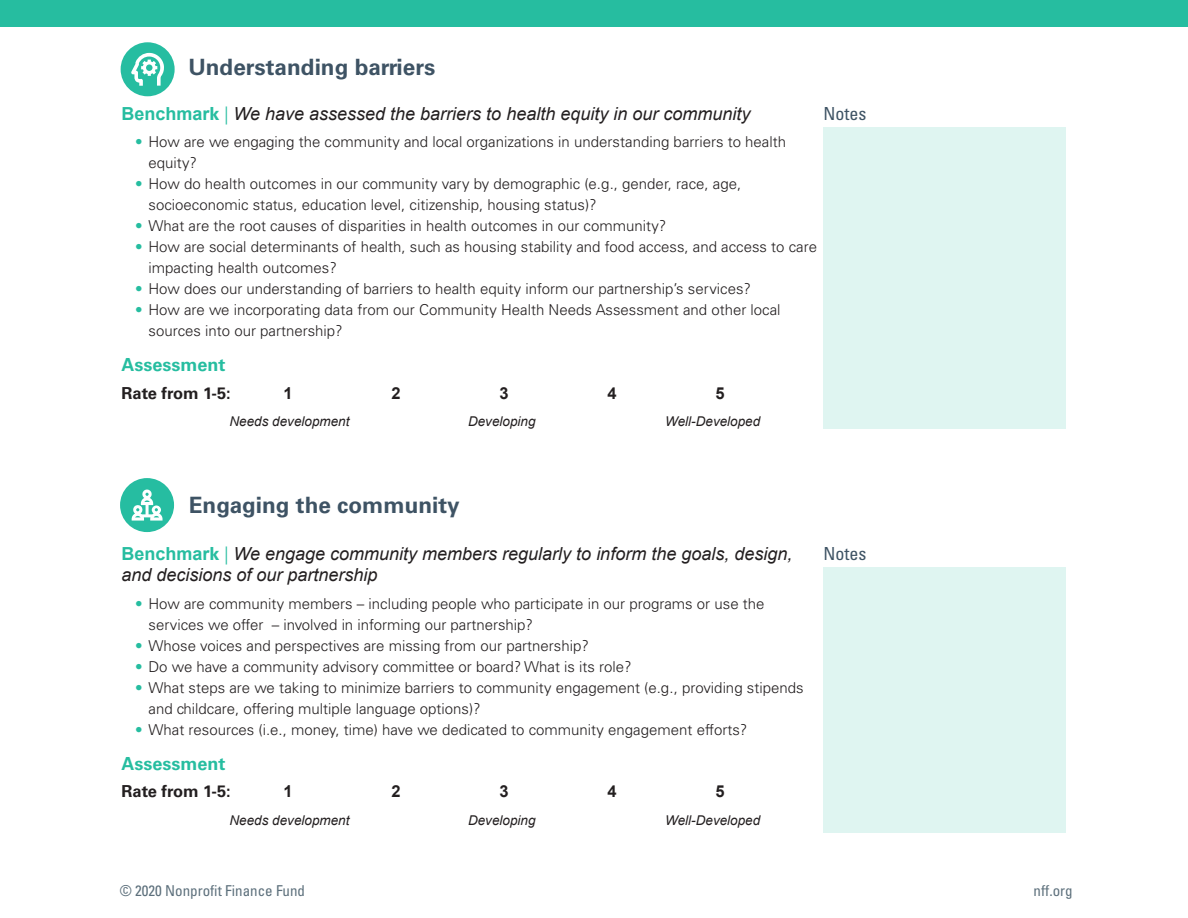
<style>
.page{position:relative;width:1188px;height:918px;background:#fff}
.page>*{position:absolute;margin:0;border:0;box-sizing:border-box;transform-origin:0 0}
.Bullet{font:700 22.5px "Univers LT Std";color:#3e5364}
.First_Paragraph_-_No{font:italic 18px/21px "Arial";color:#231f20}
.t1{font:700 18px "Univers LT Std";color:#26bda0}
.Bullet-2{font:condensed 18px "Univers LT Std";color:#3e5364}
.t2{font:700 16.5px "Univers LT Std";color:#231f20}
.t3{font:700 16.5px "Arial";color:#231f20}
.t4{font:300 15px/21px "Univers LT Std";color:#231f20}
.t5{font:condensed 15px "Univers LT Std";color:#5c6f7b}
.t6{font:italic 13.5px "Arial";color:#231f20}
.s1{font-weight:700;font-style:normal;color:#26bda0}
.s2{font-family:"Univers LT Std";font-weight:700;font-style:normal;color:#26bda0}
.s3{font-family:"Univers LT Std";font-weight:300;font-style:normal;color:#26bda0}
.s4{color:#26bda0}
</style>
<div class="page">
<div style="left:0;top:0;width:1188px;height:27px;background:#26bda0"></div>
<div style="left:121px;top:42px;width:54px;height:54px;background:#26bda1;border-radius:50%"></div>
<svg style="left:131px;top:53px;width:33px;height:33px"></svg>
<div style="left:824px;top:128px;width:242px;height:301px;background:#dff5f1"></div>
<div style="left:824px;top:567px;width:242px;height:266px;background:#dff5f1"></div>
<div style="left:120px;top:478px;width:54px;height:54px;background:#26bda1;border-radius:50%"></div>
<svg style="left:132px;top:489px;width:31px;height:32px"></svg>
<p class="Bullet" style="left:188px;top:54px;width:249px">Understanding barriers</p>
<p class="First_Paragraph_-_No" style="left:122px;top:103px;width:630px"><span class="s1">Benchmar</span><span class="s2">k</span> <span class="s3">|</span> We have assessed the barriers to health equity in our community</p>
<p class="t4" style="left:148px;top:132px;width:639px;text-indent:-14px"><span class="s4">•</span> How are we engaging the community and local organizations in understanding barriers to health equity?</p>
<p class="t4" style="left:148px;top:174px;width:594px;text-indent:-14px"><span class="s4">•</span> How do health outcomes in our community vary by demographic (e.g., gender, race, age, socioeconomic status, education level, citizenship, housing status)?</p>
<p class="t4" style="left:135px;top:216px;width:533px"><span class="s4">•</span> What are the root causes of disparities in health outcomes in our community?</p>
<p class="t4" style="left:148px;top:237px;width:670px;text-indent:-14px"><span class="s4">•</span> How are social determinants of health, such as housing stability and food access, and access to care impacting health outcomes?</p>
<p class="t4" style="left:135px;top:279px;width:618px"><span class="s4">•</span> How does our understanding of barriers to health equity inform our partnership’s services?</p>
<p class="t4" style="left:148px;top:300px;width:634px;text-indent:-14px"><span class="s4">•</span> How are we incorporating data from our Community Health Needs Assessment and other local sources into our partnership?</p>
<p class="t1" style="left:122px;top:354px;width:106px">Assessment</p>
<p class="t2" style="left:122px;top:383px;width:111px">Rate from 1-5:</p>
<p class="t3" style="left:283px;top:381px;width:11px">1</p>
<p class="t3" style="left:391px;top:381px;width:11px">2</p>
<p class="t3" style="left:499px;top:381px;width:11px">3</p>
<p class="t3" style="left:607px;top:381px;width:11px">4</p>
<p class="t3" style="left:715px;top:381px;width:11px">5</p>
<p class="t6" style="left:230px;top:413px;width:122px">Needs development</p>
<p class="t6" style="left:468px;top:413px;width:69px">Developing</p>
<p class="t6" style="left:665px;top:413px;width:97px">Well-Developed</p>
<p class="Bullet-2" style="left:824px;top:102px;width:45px">Notes</p>
<p class="Bullet" style="left:189px;top:492px;width:272px">Engaging the community</p>
<p class="First_Paragraph_-_No" style="left:122px;top:544px;width:672px"><span class="s1">Benchmar</span><span class="s2">k</span> <span class="s3">|</span> We engage community members regularly to inform the goals, design, and decisions of our partnership</p>
<p class="t4" style="left:148px;top:593px;width:618px;text-indent:-14px"><span class="s4">•</span> How are community members – including people who participate in our programs or use the services we offer – involved in informing our partnership?</p>
<p class="t4" style="left:135px;top:635px;width:455px"><span class="s4">•</span> Whose voices and perspectives are missing from our partnership?</p>
<p class="t4" style="left:135px;top:656px;width:498px"><span class="s4">•</span> Do we have a community advisory committee or board? What is its role?</p>
<p class="t4" style="left:148px;top:677px;width:657px;text-indent:-14px"><span class="s4">•</span> What steps are we taking to minimize barriers to community engagement (e.g., providing stipends and childcare, offering multiple language options)?</p>
<p class="t4" style="left:135px;top:719px;width:614px"><span class="s4">•</span> What resources (i.e., money, time) have we dedicated to community engagement efforts?</p>
<p class="t1" style="left:122px;top:753px;width:106px">Assessment</p>
<p class="t2" style="left:122px;top:782px;width:111px">Rate from 1-5:</p>
<p class="t3" style="left:283px;top:780px;width:11px">1</p>
<p class="t3" style="left:391px;top:780px;width:11px">2</p>
<p class="t3" style="left:499px;top:780px;width:11px">3</p>
<p class="t3" style="left:607px;top:780px;width:11px">4</p>
<p class="t3" style="left:715px;top:780px;width:11px">5</p>
<p class="t6" style="left:230px;top:812px;width:122px">Needs development</p>
<p class="t6" style="left:468px;top:812px;width:69px">Developing</p>
<p class="t6" style="left:665px;top:812px;width:97px">Well-Developed</p>
<p class="Bullet-2" style="left:824px;top:542px;width:45px">Notes</p>
<p class="t5" style="left:120px;top:881px;width:187px">© 2020 Nonprofit Finance Fund</p>
<p class="t5" style="left:1034px;top:881px;width:41px">nff.org</p>
</div>
